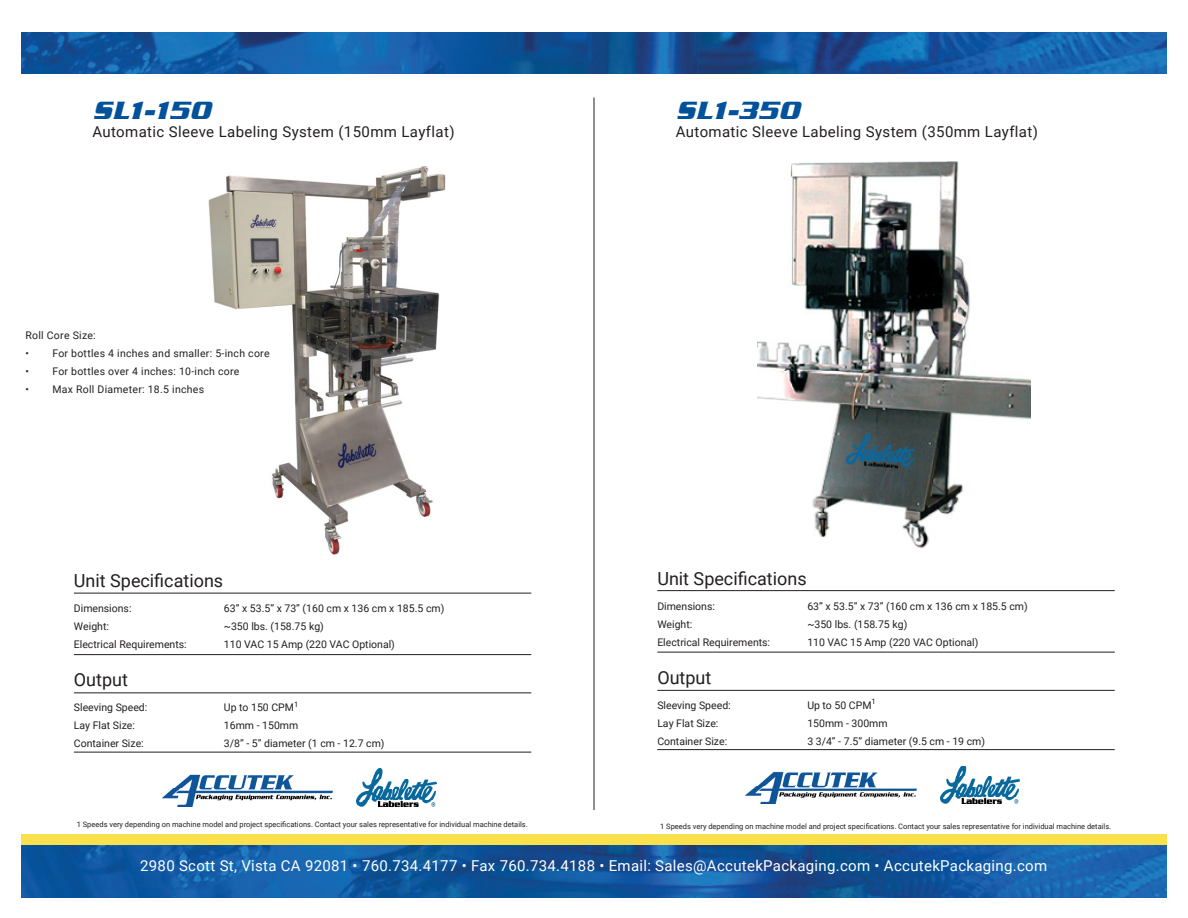
<style>
.page{position:relative;width:1188px;height:918px;background:#fff}
.page>*{position:absolute;margin:0;border:0;box-sizing:border-box;transform-origin:0 0}
.t1{font:italic 700 27px "Serpentine";letter-spacing:.025em;color:#01529a}
.t2{font:18px "Roboto";color:#231f20}
.t3{font:15px "Roboto";letter-spacing:.02em;color:#fff}
.t4{font:15px "Roboto";letter-spacing:.025em;color:#231f20}
.t5{font:10.5px "Roboto";color:#231f20}
.t6{font:10.5px "Roboto";letter-spacing:.025em;color:#231f20}
.t7{font:7.5px "Roboto";color:#231f20}
</style>
<div class="page">
<img style="left:21px;top:32px;width:1146px;height:42px">
<img style="left:21px;top:845px;width:1146px;height:52px">
<div style="left:21px;top:834px;width:1146px;height:11px;background:#fae14c"></div>
<img style="left:208px;top:166px;width:238px;height:389px">
<img style="left:758px;top:161px;width:272px;height:387px">
<hr style="left:594px;top:97px;width:1px;height:713px;background:#231f20">
<hr style="left:657px;top:590px;width:458px;height:1px;background:#231f20">
<hr style="left:657px;top:652px;width:458px;height:1px;background:#231f20">
<hr style="left:657px;top:749px;width:458px;height:1px;background:#231f20">
<hr style="left:657px;top:690px;width:458px;height:1px;background:#231f20">
<hr style="left:74px;top:593px;width:457px;height:1px;background:#231f20">
<hr style="left:74px;top:654px;width:457px;height:1px;background:#231f20">
<hr style="left:74px;top:752px;width:457px;height:1px;background:#231f20">
<hr style="left:74px;top:692px;width:457px;height:1px;background:#231f20">
<img style="left:746px;top:771px;width:170px;height:33px">
<img style="left:163px;top:774px;width:170px;height:32px">
<img style="left:940px;top:766px;width:80px;height:38px">
<img style="left:357px;top:769px;width:79px;height:37px">
<h3 class="t1" style="left:92px;top:94px;width:120px">SL1-150</h3>
<p class="t4" style="left:92px;top:121px;width:364px">Automatic Sleeve Labeling System (150mm Layflat)</p>
<p class="t6" style="left:25px;top:328px;width:72px">Roll Core Size:</p>
<p class="t6" style="left:25px;top:346px;width:246px">• For bottles 4 inches and smaller: 5-inch core</p>
<p class="t6" style="left:25px;top:364px;width:216px">• For bottles over 4 inches: 10-inch core</p>
<p class="t6" style="left:25px;top:382px;width:180px">• Max Roll Diameter: 18.5 inches</p>
<p class="t2" style="left:74px;top:568px;width:151px">Unit Specifications</p>
<p class="t5" style="left:74px;top:601px;width:59px">Dimensions:</p>
<p class="t5" style="left:224px;top:601px;width:222px">63” x 53.5” x 73” (160 cm x 136 cm x 185.5 cm)</p>
<p class="t5" style="left:74px;top:619px;width:37px">Weight:</p>
<p class="t5" style="left:224px;top:619px;width:102px">~350 lbs. (158.75 kg)</p>
<p class="t5" style="left:74px;top:637px;width:114px">Electrical Requirements:</p>
<p class="t5" style="left:224px;top:637px;width:173px">110 VAC 15 Amp (220 VAC Optional)</p>
<p class="t2" style="left:74px;top:667px;width:56px">Output</p>
<p class="t5" style="left:74px;top:700px;width:75px">Sleeving Speed:</p>
<p class="t5" style="left:224px;top:700px;width:76px">Up to 150 CPM<sup>1</sup></p>
<p class="t5" style="left:74px;top:718px;width:63px">Lay Flat Size:</p>
<p class="t5" style="left:224px;top:718px;width:76px">16mm - 150mm</p>
<p class="t5" style="left:74px;top:736px;width:71px">Container Size:</p>
<p class="t5" style="left:224px;top:736px;width:162px">3/8” - 5” diameter (1 cm - 12.7 cm)</p>
<h3 class="t1" style="left:676px;top:94px;width:125px">SL1-350</h3>
<p class="t4" style="left:676px;top:121px;width:364px">Automatic Sleeve Labeling System (350mm Layflat)</p>
<p class="t2" style="left:657px;top:566px;width:151px">Unit Specifications</p>
<p class="t5" style="left:657px;top:599px;width:59px">Dimensions:</p>
<p class="t5" style="left:807px;top:599px;width:222px">63” x 53.5” x 73” (160 cm x 136 cm x 185.5 cm)</p>
<p class="t5" style="left:657px;top:617px;width:37px">Weight:</p>
<p class="t5" style="left:807px;top:617px;width:102px">~350 lbs. (158.75 kg)</p>
<p class="t5" style="left:657px;top:635px;width:114px">Electrical Requirements:</p>
<p class="t5" style="left:807px;top:635px;width:173px">110 VAC 15 Amp (220 VAC Optional)</p>
<p class="t2" style="left:657px;top:665px;width:56px">Output</p>
<p class="t5" style="left:657px;top:698px;width:75px">Sleeving Speed:</p>
<p class="t5" style="left:807px;top:698px;width:70px">Up to 50 CPM<sup>1</sup></p>
<p class="t5" style="left:657px;top:716px;width:63px">Lay Flat Size:</p>
<p class="t5" style="left:807px;top:716px;width:82px">150mm - 300mm</p>
<p class="t5" style="left:657px;top:734px;width:71px">Container Size:</p>
<p class="t5" style="left:807px;top:734px;width:179px">3 3/4” - 7.5” diameter (9.5 cm - 19 cm)</p>
<p class="t7" style="left:77px;top:820px;width:453px">1 Speeds very depending on machine model and project specifications. Contact your sales representative for individual machine details.</p>
<p class="t7" style="left:660px;top:821px;width:453px">1 Speeds very depending on machine model and project specifications. Contact your sales representative for individual machine details.</p>
<p class="t3" style="left:140px;top:855px;width:909px">2980 Scott St, Vista CA 92081 • 760.734.4177 • Fax 760.734.4188 • Email: Sales@AccutekPackaging.com • AccutekPackaging.com</p>
</div>
